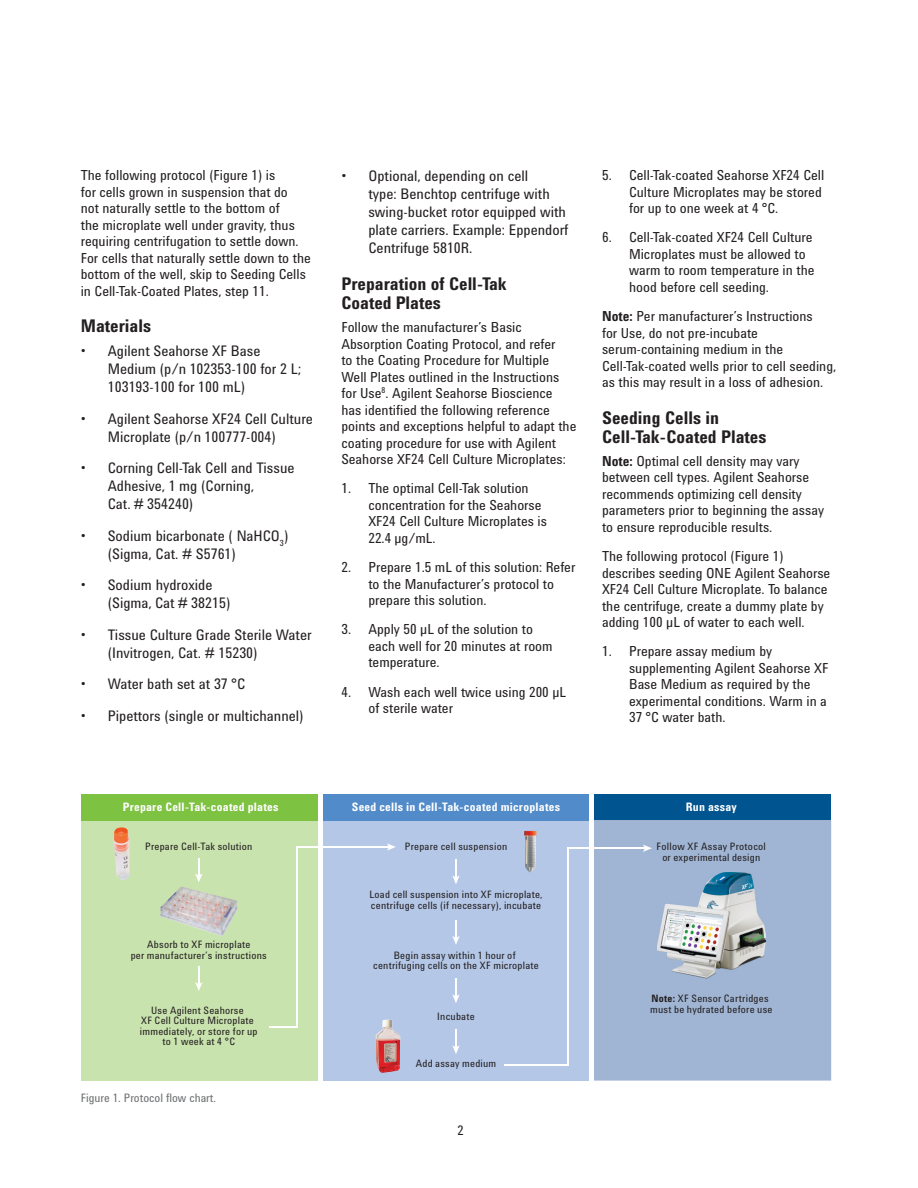
<style>
.page{position:relative;width:918px;height:1188px;background:#fff}
.page>*{position:absolute;margin:0;border:0;box-sizing:border-box;transform-origin:0 0}
.Subhead_1{font:700 18px/19.5px "Agilent Condensed CFF";color:#231f20}
.t1{font:15px/18px "Agilent Condensed CFF";color:#231f20}
.Body_copy{font:14.25px/16.5px "Agilent Condensed CFF";color:#231f20}
.t2{font:13.5px "Agilent Condensed CFF";color:#231f20}
.t3{font:700 12px "Agilent Condensed CFF";letter-spacing:.02em;color:#fff}
.t4{font:12px "Agilent Condensed CFF";color:#6d6f71}
.t5{font:10.5px/10.5px "Agilent Condensed CFF";letter-spacing:.025em;color:#231f20;text-align:center}
.s1{font-weight:700}
</style>
<div class="page">
<div style="left:320px;top:820px;width:271px;height:261px;background:#b4c7e7"></div>
<div style="left:320px;top:794px;width:271px;height:26px;background:#528bc9"></div>
<div style="left:591px;top:794px;width:240px;height:26px;background:#00548f"></div>
<div style="left:594px;top:820px;width:237px;height:261px;background:#a0b5d4"></div>
<div style="left:81px;top:820px;width:239px;height:261px;background:#c9e3ae"></div>
<div style="left:81px;top:794px;width:239px;height:26px;background:#7ec242"></div>
<div style="left:318px;top:794px;width:5px;height:287px;background:#fff"></div>
<div style="left:589px;top:794px;width:5px;height:287px;background:#fff"></div>
<img style="left:160px;top:887px;width:77px;height:49px">
<img style="left:113px;top:827px;width:16px;height:53px">
<img style="left:524px;top:831px;width:13px;height:41px">
<img style="left:376px;top:1020px;width:24px;height:53px">
<svg style="left:195px;top:858px;width:7px;height:24px"></svg>
<svg style="left:195px;top:967px;width:7px;height:24px"></svg>
<svg style="left:452px;top:860px;width:8px;height:24px"></svg>
<svg style="left:452px;top:920px;width:8px;height:25px"></svg>
<svg style="left:452px;top:979px;width:8px;height:24px"></svg>
<svg style="left:452px;top:1030px;width:8px;height:24px"></svg>
<hr style="left:296px;top:846px;width:94px;height:2px;background:#fff">
<svg style="left:387px;top:843px;width:9px;height:8px"></svg>
<hr style="left:296px;top:846px;width:1px;height:182px;background:#fff">
<svg style="left:269px;top:1027px;width:27px;height:1px"></svg>
<hr style="left:567px;top:847px;width:79px;height:2px;background:#fff">
<svg style="left:643px;top:845px;width:9px;height:7px"></svg>
<hr style="left:567px;top:847px;width:1px;height:219px;background:#fff">
<hr style="left:504px;top:1064px;width:64px;height:2px;background:#fff">
<img style="left:657px;top:872px;width:108px;height:106px">
<p class="Body_copy" style="left:81px;top:166px;width:232px">The following protocol (Figure 1) is<br>for cells grown in suspension that do<br>not naturally settle to the bottom of<br>the microplate well under gravity, thus requiring centrifugation to settle down.<br>For cells that naturally settle down to the bottom of the well, skip to Seeding Cells in Cell‑Tak‑Coated Plates, step 11.</p>
<p class="Subhead_1" style="left:81px;top:315px;width:72px">Materials</p>
<p class="t1" style="left:108px;top:342px;width:195px;text-indent:-27px">• Agilent Seahorse XF Base<br>Medium (p/n 102353-100 for 2 L;<br>103193‑100 for 100 mL)</p>
<p class="t1" style="left:108px;top:409px;width:207px;text-indent:-27px">• Agilent Seahorse XF24 Cell Culture<br>Microplate (p/n 100777-004)</p>
<p class="t1" style="left:108px;top:459px;width:188px;text-indent:-27px">• Corning Cell-Tak Cell and Tissue<br>Adhesive, 1 mg (Corning,<br>Cat. # 354240)</p>
<p class="t1" style="left:108px;top:526px;width:182px;text-indent:-27px">• Sodium bicarbonate ( NaHCO<sub>3</sub>) (Sigma, Cat. # S5761)</p>
<p class="t1" style="left:108px;top:576px;width:124px;text-indent:-27px">• Sodium hydroxide (Sigma, Cat # 38215)</p>
<p class="t1" style="left:108px;top:625px;width:205px;text-indent:-27px">• Tissue Culture Grade Sterile Water (Invitrogen, Cat. # 15230)</p>
<p class="t1" style="left:81px;top:675px;width:166px">• Water bath set at 37 °C</p>
<p class="t1" style="left:81px;top:706px;width:224px">• Pipettors (single or multichannel)</p>
<p class="t1" style="left:368px;top:166px;width:202px;text-indent:-27px">• Optional, depending on cell<br>type: Benchtop centrifuge with swing‑bucket rotor equipped with plate carriers. Example: Eppendorf<br>Centrifuge 5810R.</p>
<p class="Subhead_1" style="left:341px;top:273px;width:167px">Preparation of Cell-Tak<br>Coated Plates</p>
<p class="Body_copy" style="left:341px;top:319px;width:236px">Follow the manufacturer’s Basic Absorption Coating Protocol, and refer<br>to the Coating Procedure for Multiple Well Plates outlined in the Instructions for Use<sup>8</sup>. Agilent Seahorse Bioscience<br>has identified the following reference points and exceptions helpful to adapt the coating procedure for use with Agilent Seahorse XF24 Cell Culture Microplates:</p>
<p class="Body_copy" style="left:368px;top:480px;width:180px;text-indent:-27px">1. The optimal Cell-Tak solution concentration for the Seahorse<br>XF24 Cell Culture Microplates is<br>22.4 µg/mL.</p>
<p class="Body_copy" style="left:368px;top:559px;width:208px;text-indent:-27px">2. Prepare 1.5 mL of this solution: Refer to the Manufacturer’s protocol to prepare this solution.</p>
<p class="Body_copy" style="left:368px;top:621px;width:186px;text-indent:-27px">3. Apply 50 µL of the solution to each well for 20 minutes at room temperature.</p>
<p class="Body_copy" style="left:368px;top:683px;width:199px;text-indent:-27px">4. Wash each well twice using 200 µL of sterile water</p>
<p class="Body_copy" style="left:629px;top:166px;width:197px;text-indent:-27px">5. Cell-Tak-coated Seahorse XF24 Cell<br>Culture Microplates may be stored for up to one week at 4 °C.</p>
<p class="Body_copy" style="left:629px;top:229px;width:187px;text-indent:-27px">6. Cell-Tak-coated XF24 Cell Culture<br>Microplates must be allowed to warm to room temperature in the hood before cell seeding.</p>
<p class="Body_copy" style="left:602px;top:307px;width:236px"><span class="s1">Note:</span> Per manufacturer’s Instructions<br>for Use, do not pre-incubate serum‑containing medium in the Cell‑Tak‑coated wells prior to cell seeding, as this may result in a loss of adhesion.</p>
<p class="Subhead_1" style="left:602px;top:407px;width:166px">Seeding Cells in<br>Cell‑Tak‑Coated Plates</p>
<p class="Body_copy" style="left:602px;top:452px;width:224px"><span class="s1">Note:</span> Optimal cell density may vary between cell types. Agilent Seahorse recommends optimizing cell density parameters prior to beginning the assay to ensure reproducible results.</p>
<p class="Body_copy" style="left:602px;top:547px;width:230px">The following protocol (Figure 1) describes seeding ONE Agilent Seahorse XF24 Cell Culture Microplate. To balance the centrifuge, create a dummy plate by adding 100 µL of water to each well.</p>
<p class="Body_copy" style="left:629px;top:643px;width:201px;text-indent:-27px">1. Prepare assay medium by supplementing Agilent Seahorse XF<br>Base Medium as required by the experimental conditions. Warm in a<br>37 °C water bath.</p>
<p class="t3" style="left:123px;top:797px;width:157px">Prepare Cell-Tak-coated plates</p>
<p class="t5" style="left:145px;top:841px;width:109px">Prepare Cell-Tak solution</p>
<p class="t5" style="left:131px;top:939px;width:138px">Absorb to XF microplate<br>per manufacturer’s instructions</p>
<p class="t5" style="left:140px;top:1004px;width:119px">Use Agilent Seahorse<br>XF Cell Culture Microplate immediately, or store for up to 1 week at 4 °C</p>
<p class="t4" style="left:81px;top:1089px;width:137px">Figure 1. Protocol flow chart.</p>
<p class="t3" style="left:352px;top:797px;width:210px">Seed cells in Cell-Tak-coated microplates</p>
<p class="t5" style="left:405px;top:841px;width:104px">Prepare cell suspension</p>
<p class="t5" style="left:369px;top:889px;width:175px;text-align:left">Load cell suspension into XF microplate, centrifuge cells (if necessary), incubate</p>
<p class="t5" style="left:373px;top:950px;width:167px">Begin assay within 1 hour of centrifuging cells on the XF microplate</p>
<p class="t5" style="left:437px;top:1010px;width:39px">Incubate</p>
<p class="t5" style="left:416px;top:1058px;width:82px">Add assay medium</p>
<p class="t2" style="left:457px;top:1120px;width:8px">2</p>
<p class="t3" style="left:686px;top:797px;width:53px">Run assay</p>
<p class="t5" style="left:657px;top:841px;width:111px">Follow XF Assay Protocol or experimental design</p>
<p class="t5" style="left:650px;top:993px;width:124px;text-align:left"><span class="s1">Note:</span> XF Sensor Cartridges must be hydrated before use</p>
</div>
